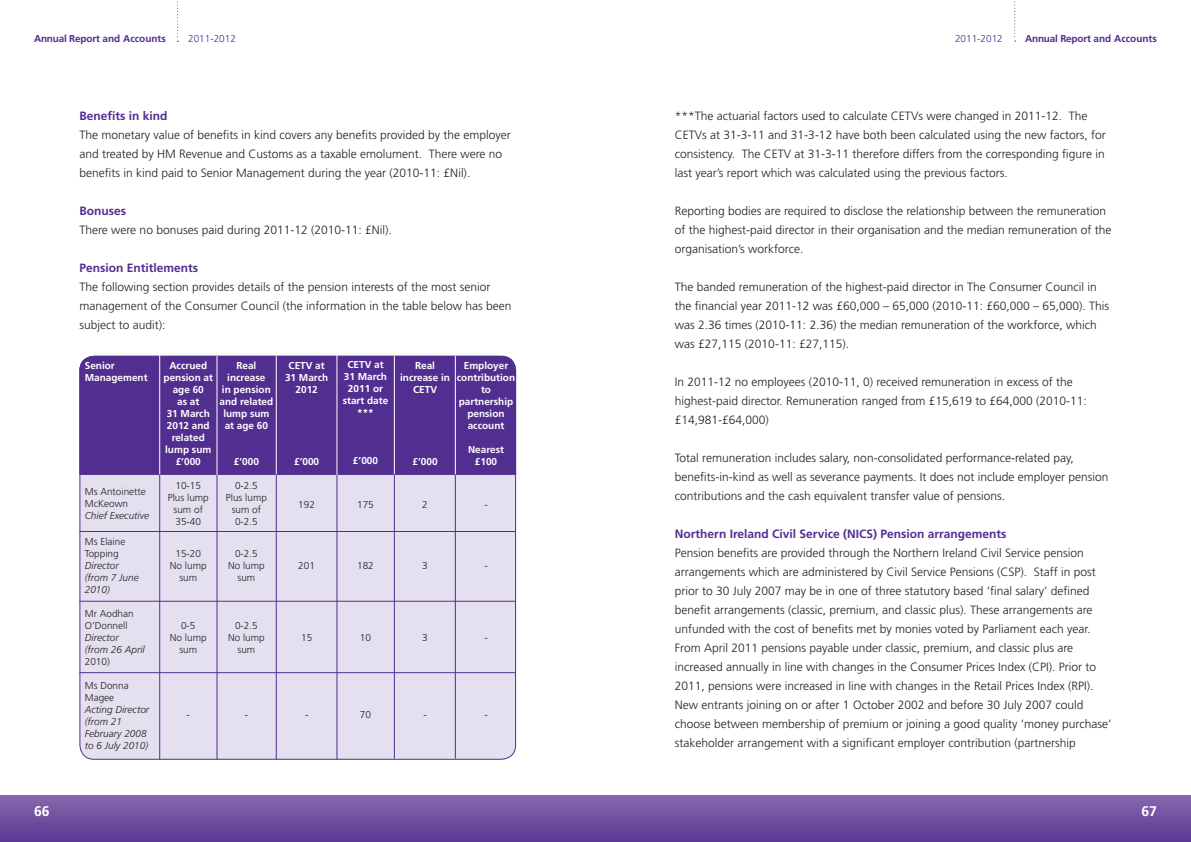
<style>
.page{position:relative;width:1191px;height:842px;background:#fff}
.page>*{position:absolute;margin:0;border:0;box-sizing:border-box;transform-origin:0 0}
.t1{font:700 14px "Frutiger";color:#fff}
.t2{font:300 12px/19px "Frutiger";color:#231f20}
.t3{font:700 12px "Frutiger";color:#522e91}
.t4{font:700 10px/12px "Frutiger";color:#fff;text-align:center}
.t5{font:300 10px/12px "Frutiger";color:#231f20;text-align:center}
.t6{font:italic 300 10px/12px "Frutiger";color:#231f20}
.t7{font:700 10px "Frutiger";letter-spacing:-.02em;color:#522e91}
.t8{font:300 10px "Frutiger";color:#522e91}
</style>
<div class="page">
<svg style="left:177px;top:1px;width:1px;height:41px"></svg>
<svg style="left:1014px;top:1px;width:1px;height:41px"></svg>
<div style="left:0;top:795px;width:1191px;height:47px;background:linear-gradient(to bottom,#8769ad,#5b3895)"></div>
<div style="left:80px;top:356px;width:435px;height:403px;background:#e4e0f0;border-radius:14px"></div>
<div style="left:79px;top:355px;width:437px;height:120px;background:#522e91"></div>
<hr style="left:159px;top:355px;width:1px;height:120px;background:#fff">
<hr style="left:276px;top:356px;width:1px;height:119px;background:#fff">
<hr style="left:455px;top:356px;width:1px;height:119px;background:#fff">
<hr style="left:159px;top:474px;width:1px;height:285px;background:#522e91">
<hr style="left:276px;top:474px;width:1px;height:285px;background:#522e91">
<hr style="left:455px;top:474px;width:1px;height:285px;background:#522e91">
<hr style="left:216px;top:475px;width:1px;height:284px;background:#522e91">
<hr style="left:394px;top:474px;width:1px;height:285px;background:#522e91">
<hr style="left:336px;top:475px;width:1px;height:284px;background:#522e91">
<hr style="left:216px;top:356px;width:1px;height:119px;background:#fff">
<hr style="left:394px;top:356px;width:1px;height:118px;background:#fff">
<hr style="left:336px;top:355px;width:1px;height:120px;background:#fff">
<hr style="left:79px;top:531px;width:436px;height:1px;background:#522e91">
<hr style="left:79px;top:601px;width:436px;height:1px;background:#522e91">
<hr style="left:79px;top:672px;width:436px;height:1px;background:#522e91">
<p class="t7" style="left:34px;top:32px;width:133px">Annual Report and Accounts</p>
<p class="t8" style="left:188px;top:33px;width:49px">2011-2012</p>
<p class="t8" style="left:955px;top:32px;width:49px">2011-2012</p>
<p class="t7" style="left:1025px;top:32px;width:133px">Annual Report and Accounts</p>
<p class="t3" style="left:79px;top:108px;width:90px">Benefits in kind</p>
<p class="t2" style="left:79px;top:125px;width:433px">The monetary value of benefits in kind covers any benefits provided by the employer and treated by HM Revenue and Customs as a taxable emolument. There were no benefits in kind paid to Senior Management during the year (2010-11: £Nil).</p>
<p class="t3" style="left:79px;top:203px;width:48px">Bonuses</p>
<p class="t2" style="left:79px;top:220px;width:314px">There were no bonuses paid during 2011-12 (2010-11: £Nil).</p>
<p class="t3" style="left:79px;top:260px;width:120px">Pension Entitlements</p>
<p class="t2" style="left:79px;top:277px;width:434px">The following section provides details of the pension interests of the most senior management of the Consumer Council (the information in the table below has been subject to audit):</p>
<p class="t4" style="left:85px;top:359px;width:64px;text-align:left">Senior<br>Management</p>
<p class="t5" style="left:85px;top:486px;width:63px;text-align:left">Ms Antoinette<br>McKeown</p>
<p class="t6" style="left:85px;top:510px;width:66px">Chief Executive</p>
<p class="t5" style="left:85px;top:536px;width:42px;text-align:left">Ms Elaine<br>Topping</p>
<p class="t6" style="left:85px;top:560px;width:55px">Director (from 7 June<br>2010)</p>
<p class="t5" style="left:85px;top:608px;width:50px;text-align:left">Mr Aodhan<br>O’Donnell</p>
<p class="t6" style="left:85px;top:632px;width:62px">Director<br>(from 26 April</p>
<p class="t5" style="left:85px;top:656px;width:27px">2010)</p>
<p class="t5" style="left:85px;top:680px;width:45px;text-align:left">Ms Donna<br>Magee</p>
<p class="t6" style="left:85px;top:704px;width:66px">Acting Director (from 21<br>February 2008 to 6 July 2010)</p>
<p class="t4" style="left:163px;top:359px;width:51px">Accrued pension at age 60<br>as at<br>31 March<br>2012 and related lump sum £’000</p>
<p class="t5" style="left:168px;top:480px;width:43px">10-15<br>Plus lump sum of<br>35-40</p>
<p class="t5" style="left:170px;top:548px;width:38px">15-20<br>No lump sum</p>
<p class="t4" style="left:219px;top:359px;width:55px">Real increase<br>in pension and related lump sum at age 60</p>
<p class="t4" style="left:234px;top:455px;width:27px">£’000</p>
<p class="t5" style="left:226px;top:480px;width:43px">0-2.5<br>Plus lump sum of<br>0-2.5</p>
<p class="t5" style="left:228px;top:548px;width:38px">0-2.5<br>No lump sum</p>
<p class="t4" style="left:285px;top:359px;width:45px">CETV at<br>31 March<br>2012</p>
<p class="t4" style="left:294px;top:455px;width:27px">£’000</p>
<p class="t5" style="left:298px;top:499px;width:18px">192</p>
<p class="t5" style="left:298px;top:560px;width:18px">201</p>
<p class="t5" style="left:170px;top:620px;width:38px">0-5<br>No lump sum</p>
<p class="t5" style="left:228px;top:620px;width:38px">0-2.5<br>No lump sum</p>
<p class="t5" style="left:301px;top:632px;width:13px">15</p>
<p class="t5" style="left:187px;top:709px;width:5px">-</p>
<p class="t5" style="left:245px;top:709px;width:5px">-</p>
<p class="t5" style="left:305px;top:709px;width:5px">-</p>
<p class="t4" style="left:343px;top:359px;width:47px">CETV at<br>31 March<br>2011 or start date ***</p>
<p class="t4" style="left:353px;top:455px;width:27px">£’000</p>
<p class="t5" style="left:357px;top:498px;width:18px">175</p>
<p class="t4" style="left:400px;top:359px;width:51px">Real increase in<br>CETV</p>
<p class="t4" style="left:457px;top:359px;width:60px">Employer contribution to partnership pension account</p>
<p class="t4" style="left:468px;top:443px;width:37px">Nearest £100</p>
<p class="t4" style="left:412px;top:455px;width:27px">£’000</p>
<p class="t5" style="left:422px;top:499px;width:7px">2</p>
<p class="t5" style="left:484px;top:499px;width:5px">-</p>
<p class="t5" style="left:357px;top:559px;width:18px">182</p>
<p class="t5" style="left:422px;top:560px;width:7px">3</p>
<p class="t5" style="left:484px;top:560px;width:5px">-</p>
<p class="t5" style="left:360px;top:631px;width:13px">10</p>
<p class="t5" style="left:422px;top:632px;width:7px">3</p>
<p class="t5" style="left:484px;top:632px;width:5px">-</p>
<p class="t5" style="left:360px;top:708px;width:13px">70</p>
<p class="t5" style="left:423px;top:709px;width:5px">-</p>
<p class="t5" style="left:484px;top:709px;width:5px">-</p>
<p class="t2" style="left:675px;top:106px;width:432px">***The actuarial factors used to calculate CETVs were changed in 2011-12. The CETVs at 31-3-11 and 31-3-12 have both been calculated using the new factors, for consistency. The CETV at 31-3-11 therefore differs from the corresponding figure in last year’s report which was calculated using the previous factors.</p>
<p class="t2" style="left:675px;top:201px;width:438px">Reporting bodies are required to disclose the relationship between the remuneration of the highest-paid director in their organisation and the median remuneration of the organisation’s workforce.</p>
<p class="t2" style="left:675px;top:277px;width:436px">The banded remuneration of the highest-paid director in The Consumer Council in the financial year 2011-12 was £60,000 – 65,000 (2010-11: £60,000 – 65,000). This was 2.36 times (2010-11: 2.36) the median remuneration of the workforce, which was £27,115 (2010-11: £27,115).</p>
<p class="t2" style="left:675px;top:372px;width:413px">In 2011-12 no employees (2010-11, 0) received remuneration in excess of the highest-paid director. Remuneration ranged from £15,619 to £64,000 (2010-11: £14,981-£64,000)</p>
<p class="t2" style="left:675px;top:448px;width:435px">Total remuneration includes salary, non-consolidated performance-related pay, benefits-in-kind as well as severance payments. It does not include employer pension contributions and the cash equivalent transfer value of pensions.</p>
<p class="t3" style="left:675px;top:526px;width:333px">Northern Ireland Civil Service (NICS) Pension arrangements</p>
<p class="t2" style="left:675px;top:543px;width:438px">Pension benefits are provided through the Northern Ireland Civil Service pension arrangements which are administered by Civil Service Pensions (CSP). Staff in post prior to 30 July 2007 may be in one of three statutory based ‘final salary’ defined benefit arrangements (classic, premium, and classic plus). These arrangements are unfunded with the cost of benefits met by monies voted by Parliament each year.<br>From April 2011 pensions payable under classic, premium, and classic plus are increased annually in line with changes in the Consumer Prices Index (CPI). Prior to 2011, pensions were increased in line with changes in the Retail Prices Index (RPI).<br>New entrants joining on or after 1 October 2002 and before 30 July 2007 could choose between membership of premium or joining a good quality ‘money purchase’ stakeholder arrangement with a significant employer contribution (partnership</p>
<p class="t1" style="left:34px;top:802px;width:17px">66</p>
<p class="t1" style="left:1141px;top:802px;width:17px">67</p>
</div>
